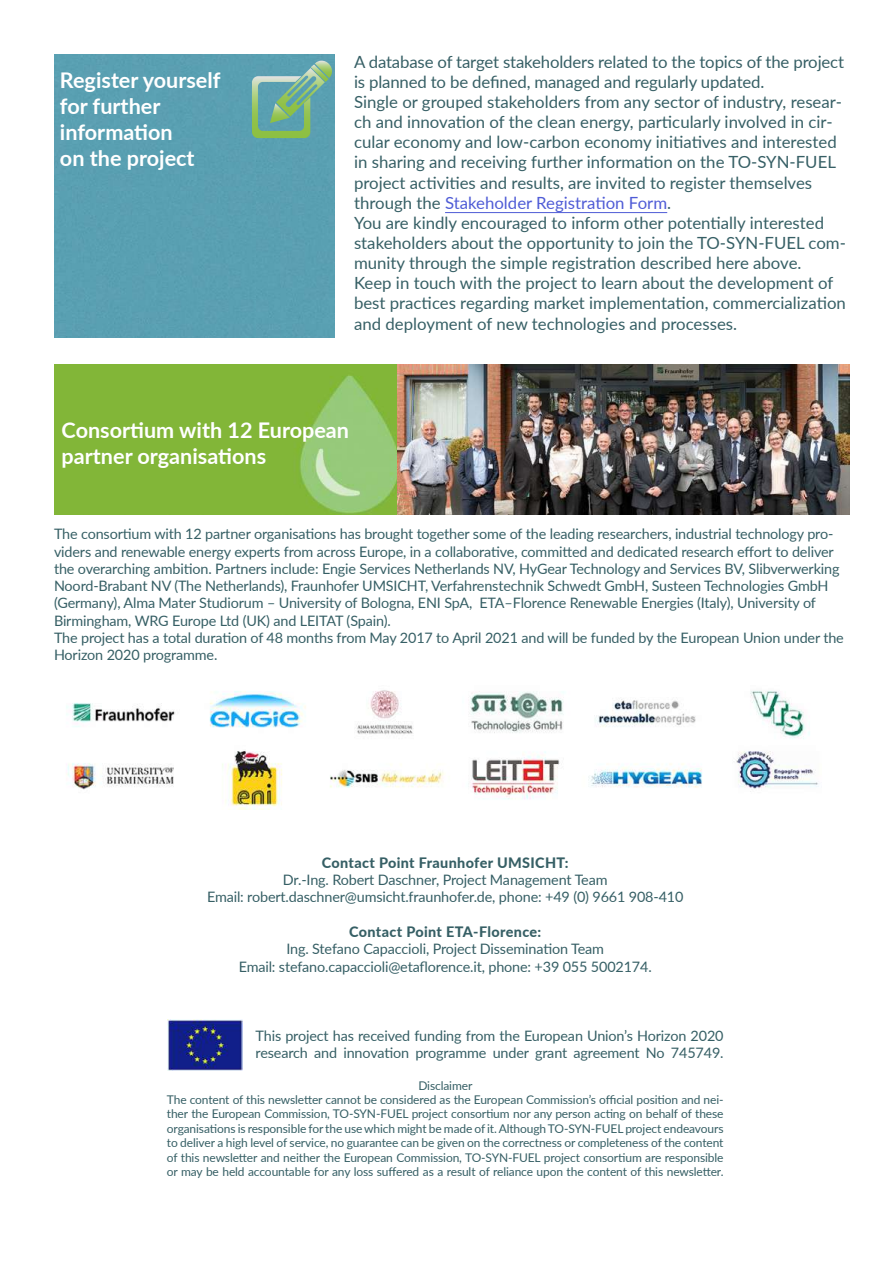
<style>
.page{position:relative;width:893px;height:1263px;background:#fff}
.page>*{position:absolute;margin:0;border:0;box-sizing:border-box;transform-origin:0 0}
.t1{font:700 21.6px/26px "Lato";color:#fff}
.t2{font:16.8px/20.1px "Lato";color:#365f65}
.t3{font:14.4px/17.2px "Lato";letter-spacing:-.01em;color:#365f65}
.t4{font:800 14.4px "Lato";letter-spacing:.025em;color:#365f65}
.t5{font:12px/14.4px "Lato";letter-spacing:-.01em;color:#365f65;text-align:center}
.s1{color:#4f5cd6}
</style>
<div class="page">
<img style="left:54px;top:364px;width:343px;height:150px">
<img style="left:397px;top:364px;width:452px;height:150px">
<div style="left:54px;top:54px;width:281px;height:284px;background:#599fb2"></div>
<hr style="left:445px;top:212px;width:222px;height:1px;background:#4f5cd6">
<img style="left:66px;top:690px;width:753px;height:120px">
<img style="left:168px;top:1020px;width:74px;height:50px">
<svg style="left:252px;top:61px;width:81px;height:77px;background:#73ae9a"></svg>
<h1 class="t1" style="left:60px;top:66px;width:162px">Register yourself for further information<br>on the project</h1>
<p class="t2" style="left:354px;top:51px;width:493px">A database of target stakeholders related to the topics of the project is planned to be defined, managed and regularly updated.<br>Single or grouped stakeholders from any sector of industry, resear&shy;ch and innovation of the clean energy, particularly involved in cir&shy;cular economy and low-carbon economy initiatives and interested in sharing and receiving further information on the TO-SYN-FUEL project activities and results, are invited to register themselves through the <span class="s1">Stakeholder Registration Form</span>.<br>You are kindly encouraged to inform other potentially interested stakeholders about the opportunity to join the TO-SYN-FUEL com&shy;munity through the simple registration described here above.<br>Keep in touch with the project to learn about the development of best practices regarding market implementation, commercialization and deployment of new technologies and processes.</p>
<h1 class="t1" style="left:62px;top:416px;width:289px">Consortium with 12 European partner organisations</h1>
<p class="t3" style="left:54px;top:525px;width:791px">The consortium with 12 partner organisations has brought together some of the leading researchers, industrial technology pro&shy;viders and renewable energy experts from across Europe, in a collaborative, committed and dedicated research effort to deliver the overarching ambition. Partners include: Engie Services Netherlands NV, HyGear Technology and Services BV, Slibverwerking Noord-Brabant NV (The Netherlands), Fraunhofer UMSICHT, Verfahrenstechnik Schwedt GmbH, Susteen Technologies GmbH (Germany), Alma Mater Studiorum – University of Bologna, ENI SpA, ETA–Florence Renewable Energies (Italy), University of Birmingham, WRG Europe Ltd (UK) and LEITAT (Spain).<br>The project has a total duration of 48 months from May 2017 to April 2021 and will be funded by the European Union under the Horizon 2020 programme.</p>
<p class="t4" style="left:322px;top:852px;width:248px">Contact Point Fraunhofer UMSICHT:</p>
<p class="t3" style="left:207px;top:871px;width:478px;text-align:center">Dr.-Ing. Robert Daschner, Project Management Team<br>Email: robert.daschner@umsicht.fraunhofer.de, phone: +49 (0) 9661 908-410</p>
<p class="t4" style="left:349px;top:921px;width:194px">Contact Point ETA-Florence:</p>
<p class="t3" style="left:239px;top:940px;width:415px;text-align:center">Ing. Stefano Capaccioli, Project Dissemination Team<br>Email: stefano.capaccioli@etaflorence.it, phone: +39 055 5002174.</p>
<p class="t3" style="left:256px;top:1026px;width:469px">This project has received funding from the European Union’s Horizon 2020 research and innovation programme under grant agreement No 745749.</p>
<p class="t5" style="left:167px;top:1077px;width:558px">Disclaimer<br>The content of this newsletter cannot be considered as the European Commission’s official position and nei&shy;ther the European Commission, TO-SYN-FUEL project consortium nor any person acting on behalf of these organisations is responsible for the use which might be made of it. Although TO-SYN-FUEL project endeavours to deliver a high level of service, no guarantee can be given on the correctness or completeness of the content of this newsletter and neither the European Commission, TO-SYN-FUEL project consortium are responsible or may be held accountable for any loss suffered as a result of reliance upon the content of this newsletter.</p>
</div>
